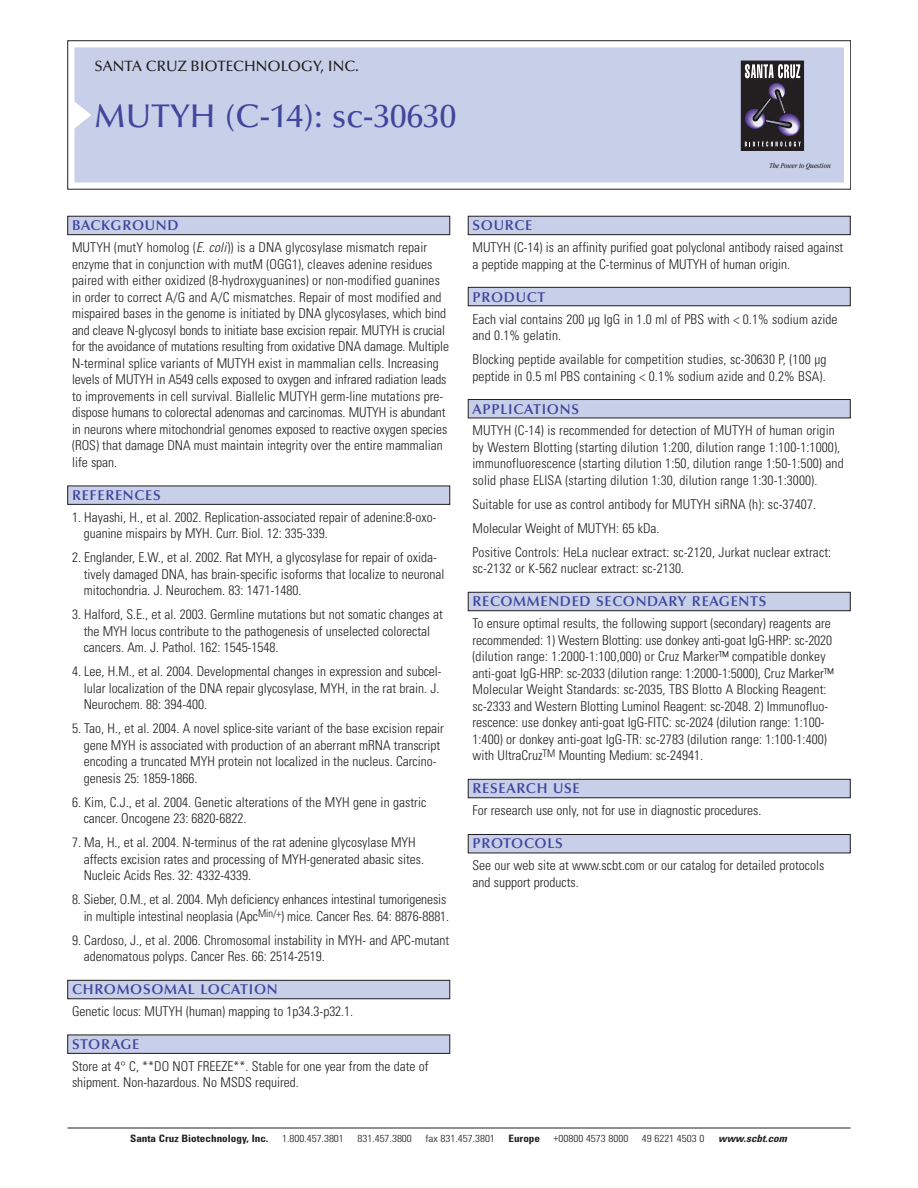
<style>
.page{position:relative;width:918px;height:1188px;background:#fff}
.page>*{position:absolute;margin:0;border:0;box-sizing:border-box;transform-origin:0 0}
.t1{font:500 33px "Optima";color:#41459c}
.t2{font:500 15px "Optima";color:#231f20}
.t3{font:600 14.25px "Optima";letter-spacing:.05em;color:#41459c}
.t4{font:300 condensed 13.5px/16.5px "Univers";color:#231f20}
.t5{font:300 condensed 10.2px "Univers";color:#231f20;scale:1.1 1}
.t6{font:700 condensed 10.2px "Univers";color:#231f20;scale:1.1 1}
.t7{font:italic 700 condensed 10.2px "Univers";color:#231f20;scale:1.1 1}
.t8{font:italic condensed 7.5px "Garamond";color:#231f20}
.s1{font-style:italic}
</style>
<div class="page">
<div style="left:468px;top:835px;width:382px;height:18px;background:#c7cfe9"></div>
<div style="left:468px;top:834px;width:382px;height:19px;border:1px solid #231f20"></div>
<div style="left:74px;top:47px;width:770px;height:135px;background:#c7cfe9"></div>
<div style="left:741px;top:61px;width:62px;height:89px;background:#231f20"></div>
<div style="left:741px;top:61px;width:63px;height:90px;border:1px solid #231f20"></div>
<svg style="left:741px;top:64px;width:64px;height:83px"></svg>
<hr style="left:68px;top:1128px;width:782px;height:1px;background:#231f20">
<div style="left:68px;top:216px;width:382px;height:19px;background:#c7cfe9"></div>
<div style="left:68px;top:216px;width:382px;height:19px;border:1px solid #231f20"></div>
<div style="left:468px;top:287px;width:382px;height:19px;background:#c7cfe9"></div>
<div style="left:468px;top:287px;width:382px;height:19px;border:1px solid #231f20"></div>
<div style="left:468px;top:779px;width:382px;height:19px;background:#c7cfe9"></div>
<div style="left:468px;top:779px;width:382px;height:19px;border:1px solid #231f20"></div>
<div style="left:68px;top:1035px;width:382px;height:18px;background:#c7cfe9"></div>
<div style="left:68px;top:1035px;width:382px;height:19px;border:1px solid #231f20"></div>
<div style="left:468px;top:216px;width:382px;height:19px;background:#c7cfe9"></div>
<div style="left:468px;top:216px;width:382px;height:19px;border:1px solid #231f20"></div>
<div style="left:468px;top:400px;width:382px;height:18px;background:#c7cfe9"></div>
<div style="left:468px;top:399px;width:382px;height:19px;border:1px solid #231f20"></div>
<div style="left:468px;top:592px;width:382px;height:19px;background:#c7cfe9"></div>
<div style="left:468px;top:592px;width:382px;height:19px;border:1px solid #231f20"></div>
<div style="left:68px;top:486px;width:382px;height:18px;background:#c7cfe9"></div>
<div style="left:68px;top:486px;width:382px;height:19px;border:1px solid #231f20"></div>
<div style="left:68px;top:980px;width:382px;height:19px;background:#c7cfe9"></div>
<div style="left:68px;top:980px;width:382px;height:19px;border:1px solid #231f20"></div>
<p class="t2" style="left:94px;top:60px;width:266px">SANTA CRUZ BIOTECHNOLOGY, INC.</p>
<h1 class="t1" style="left:94px;top:103px;width:363px">MUTYH (C-14): sc-30630</h1>
<p class="t8" style="left:769px;top:163px;width:63px">The Power to Question</p>
<p class="t3" style="left:72px;top:220px;width:108px">BACKGROUND</p>
<p class="t4" style="left:72px;top:241px;width:378px">MUTYH (mutY homolog (<span class="s1">E. coli</span>)) is a DNA glycosylase mismatch repair enzyme that in conjunction with mutM (OGG1), cleaves adenine residues paired with either oxidized (8-hydroxyguanines) or non-modified guanines in order to correct A/G and A/C mismatches. Repair of most modified and mispaired bases in the genome is initiated by DNA glycosylases, which bind and cleave N-glycosyl bonds to initiate base excision repair. MUTYH is crucial for the avoidance of mutations resulting from oxidative DNA damage. Multiple N-terminal splice variants of MUTYH exist in mammalian cells. Increasing levels of MUTYH in A549 cells exposed to oxygen and infrared radiation leads to improvements in cell survival. Biallelic MUTYH germ-line mutations pre&shy;dispose humans to colorectal adenomas and carcinomas. MUTYH is abundant in neurons where mitochondrial genomes exposed to reactive oxygen species (ROS) that damage DNA must maintain integrity over the entire mammalian life span.</p>
<p class="t3" style="left:72px;top:489px;width:90px">REFERENCES</p>
<p class="t4" style="left:84px;top:510px;width:354px;text-indent:-12px">1. Hayashi, H., et al. 2002. Replication-associated repair of adenine:8-oxo&shy;guanine mispairs by MYH. Curr. Biol. 12: 335-339.</p>
<p class="t4" style="left:84px;top:550px;width:362px;text-indent:-12px">2. Englander, E.W., et al. 2002. Rat MYH, a glycosylase for repair of oxida&shy;tively damaged DNA, has brain-specific isoforms that localize to neuronal mitochondria. J. Neurochem. 83: 1471-1480.</p>
<p class="t4" style="left:84px;top:607px;width:361px;text-indent:-12px">3. Halford, S.E., et al. 2003. Germline mutations but not somatic changes at the MYH locus contribute to the pathogenesis of unselected colorectal cancers. Am. J. Pathol. 162: 1545-1548.</p>
<p class="t4" style="left:84px;top:664px;width:359px;text-indent:-12px">4. Lee, H.M., et al. 2004. Developmental changes in expression and subcel&shy;lular localization of the DNA repair glycosylase, MYH, in the rat brain. J.<br>Neurochem. 88: 394-400.</p>
<p class="t4" style="left:84px;top:721px;width:362px;text-indent:-12px">5. Tao, H., et al. 2004. A novel splice-site variant of the base excision repair gene MYH is associated with production of an aberrant mRNA transcript encoding a truncated MYH protein not localized in the nucleus. Carcino&shy;genesis 25: 1859-1866.</p>
<p class="t4" style="left:84px;top:795px;width:344px;text-indent:-12px">6. Kim, C.J., et al. 2004. Genetic alterations of the MYH gene in gastric cancer. Oncogene 23: 6820-6822.</p>
<p class="t4" style="left:84px;top:835px;width:342px;text-indent:-12px">7. Ma, H., et al. 2004. N-terminus of the rat adenine glycosylase MYH affects excision rates and processing of MYH-generated abasic sites.<br>Nucleic Acids Res. 32: 4332-4339.</p>
<p class="t4" style="left:72px;top:892px;width:379px;text-align:right">8. Sieber, O.M., et al. 2004. Myh deficiency enhances intestinal tumorigenesis in multiple intestinal neoplasia (Apc<sup>Min/+</sup>) mice. Cancer Res. 64: 8876-8881.</p>
<p class="t4" style="left:84px;top:933px;width:367px;text-indent:-12px">9. Cardoso, J., et al. 2006. Chromosomal instability in MYH- and APC-mutant adenomatous polyps. Cancer Res. 66: 2514-2519.</p>
<p class="t3" style="left:72px;top:983px;width:207px">CHROMOSOMAL LOCATION</p>
<p class="t4" style="left:72px;top:1004px;width:283px">Genetic locus: MUTYH (human) mapping to 1p34.3-p32.1.</p>
<p class="t3" style="left:72px;top:1038px;width:69px">STORAGE</p>
<p class="t4" style="left:72px;top:1059px;width:358px">Store at 4° C, **DO NOT FREEZE**. Stable for one year from the date of shipment. Non-hazardous. No MSDS required.</p>
<p class="t3" style="left:473px;top:220px;width:61px">SOURCE</p>
<p class="t4" style="left:473px;top:241px;width:372px">MUTYH (C-14) is an affinity purified goat polyclonal antibody raised against a peptide mapping at the C-terminus of MUTYH of human origin.</p>
<p class="t3" style="left:473px;top:291px;width:74px">PRODUCT</p>
<p class="t4" style="left:473px;top:312px;width:367px">Each vial contains 200 µg IgG in 1.0 ml of PBS with &lt; 0.1% sodium azide and 0.1% gelatin.</p>
<p class="t4" style="left:473px;top:352px;width:355px">Blocking peptide available for competition studies, sc-30630 P, (100 µg peptide in 0.5 ml PBS containing &lt; 0.1% sodium azide and 0.2% BSA).</p>
<p class="t3" style="left:473px;top:403px;width:108px">APPLICATIONS</p>
<p class="t4" style="left:473px;top:424px;width:373px">MUTYH (C-14) is recommended for detection of MUTYH of human origin by Western Blotting (starting dilution 1:200, dilution range 1:100-1:1000), immunofluorescence (starting dilution 1:50, dilution range 1:50-1:500) and solid phase ELISA (starting dilution 1:30, dilution range 1:30-1:3000).</p>
<p class="t4" style="left:473px;top:494px;width:360px;line-height:24px">Suitable for use as control antibody for MUTYH siRNA (h): sc-37407.<br>Molecular Weight of MUTYH: 65 kDa.<br>Positive Controls: HeLa nuclear extract: sc-2120, Jurkat nuclear extract:</p>
<p class="t4" style="left:473px;top:562px;width:213px">sc-2132 or K-562 nuclear extract: sc-2130.</p>
<p class="t3" style="left:473px;top:596px;width:295px">RECOMMENDED SECONDARY REAGENTS</p>
<p class="t4" style="left:473px;top:617px;width:362px">To ensure optimal results, the following support (secondary) reagents are recommended: 1) Western Blotting: use donkey anti-goat IgG-HRP: sc-2020 (dilution range: 1:2000-1:100,000) or Cruz Marker™ compatible donkey anti-goat IgG-HRP: sc-2033 (dilution range: 1:2000-1:5000), Cruz Marker™ Molecular Weight Standards: sc-2035, TBS Blotto A Blocking Reagent: sc-2333 and Western Blotting Luminol Reagent: sc-2048. 2) Immunofluo&shy;rescence: use donkey anti-goat IgG-FITC: sc-2024 (dilution range: 1:100- 1:400) or donkey anti-goat IgG-TR: sc-2783 (dilution range: 1:100-1:400) with UltraCruz<sup>TM</sup> Mounting Medium: sc-24941.</p>
<p class="t3" style="left:473px;top:783px;width:109px">RESEARCH USE</p>
<p class="t4" style="left:473px;top:804px;width:290px">For research use only, not for use in diagnostic procedures.</p>
<p class="t3" style="left:473px;top:838px;width:92px">PROTOCOLS</p>
<p class="t4" style="left:473px;top:859px;width:353px">See our web site at www.scbt.com or our catalog for detailed protocols and support products.</p>
<p class="t6" style="left:130px;top:1135px;width:127px">Santa Cruz Biotechnology, Inc.</p>
<p class="t5" style="left:282px;top:1135px;width:58px">1.800.457.3801</p>
<p class="t5" style="left:357px;top:1135px;width:51px">831.457.3800</p>
<p class="t5" style="left:425px;top:1135px;width:65px">fax 831.457.3801</p>
<p class="t6" style="left:508px;top:1135px;width:30px">Europe</p>
<p class="t5" style="left:554px;top:1135px;width:69px">+00800 4573 8000</p>
<p class="t5" style="left:642px;top:1135px;width:58px">49 6221 4503 0</p>
<p class="t7" style="left:718px;top:1135px;width:66px">www.scbt.com</p>
</div>
